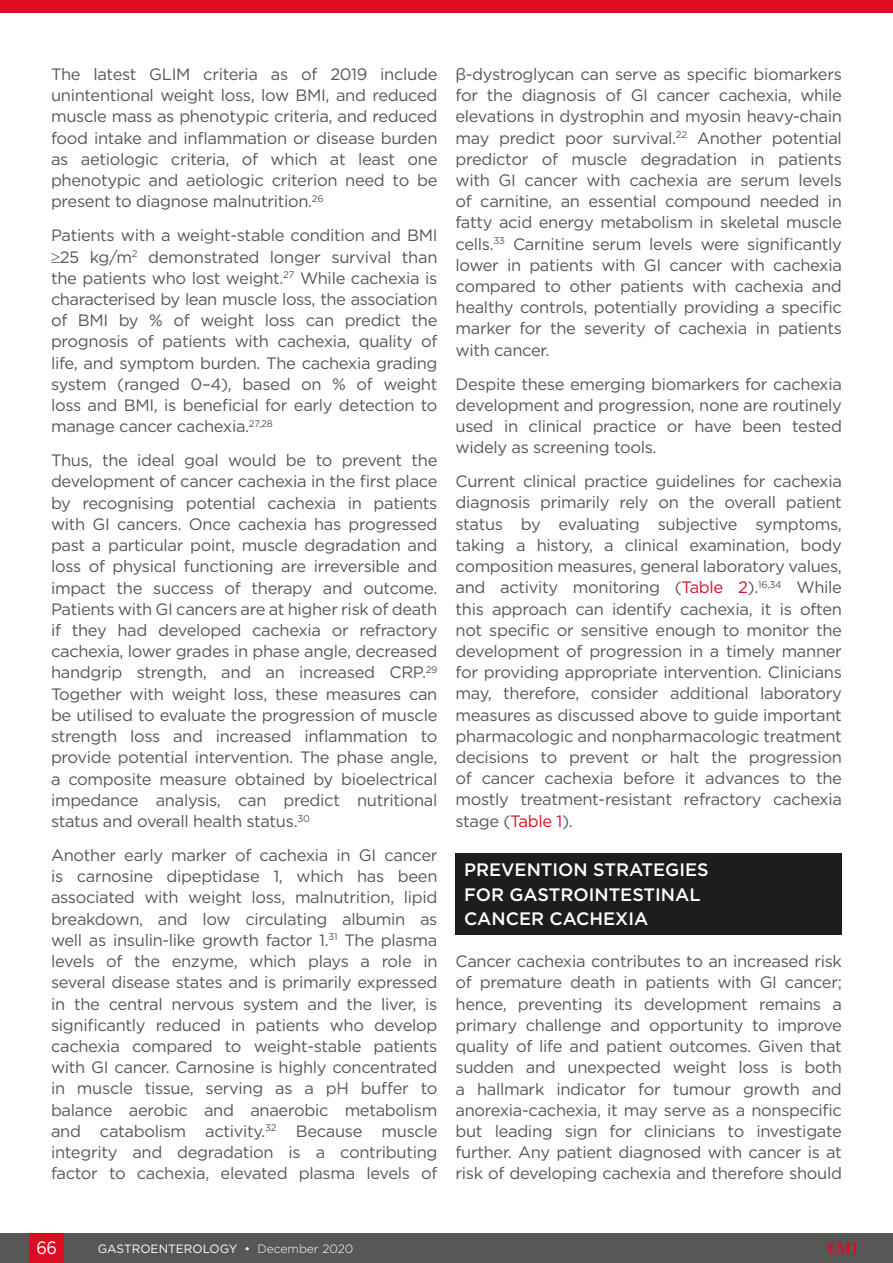
<style>
.page{position:relative;width:893px;height:1263px;background:#fff}
.page>*{position:absolute;margin:0;border:0;box-sizing:border-box;transform-origin:0 0}
.H1__Heading_1{font:500 18px/24.2px "Gotham";color:#fff}
.t1{font:18px "Gotham";color:#fff;scale:.9 1}
.Body_Text__Justifica{font:16.5px/21.1px "Gotham";letter-spacing:-.02em;color:#575756;text-align:justify}
.t2{font:700 15px "Palatino Linotype";color:#dc0c23}
.t3{font:12px "Gotham";color:#fff}
.s1{color:#dc0c23}
.s2{font-weight:300}
</style>
<div class="page">
<div style="left:0;top:1233px;width:893px;height:30px;background:#575756"></div>
<div style="left:30px;top:1233px;width:34px;height:30px;background:#dc0c23"></div>
<div style="left:0;top:0;width:893px;height:13px;background:#dc0c23"></div>
<div style="left:455px;top:853px;width:387px;height:82px;background:#1d1d1d"></div>
<p class="Body_Text__Justifica" style="left:51px;top:63px;width:388px">The latest GLIM criteria as of 2019 include unintentional weight loss, low BMI, and reduced muscle mass as phenotypic criteria, and reduced food intake and inflammation or disease burden as aetiologic criteria, of which at least one phenotypic and aetiologic criterion need to be present to diagnose malnutrition.<sup>26</sup></p>
<p class="Body_Text__Justifica" style="left:51px;top:224px;width:388px">Patients with a weight-stable condition and BMI ≥25 kg/m<sup>2</sup> demonstrated longer survival than the patients who lost weight.<sup>27</sup> While cachexia is characterised by lean muscle loss, the association of BMI by % of weight loss can predict the prognosis of patients with cachexia, quality of life, and symptom burden. The cachexia grading system (ranged 0–4), based on % of weight loss and BMI, is beneficial for early detection to manage cancer cachexia.<sup>27,28</sup></p>
<p class="Body_Text__Justifica" style="left:51px;top:449px;width:388px">Thus, the ideal goal would be to prevent the development of cancer cachexia in the first place by recognising potential cachexia in patients with GI cancers. Once cachexia has progressed past a particular point, muscle degradation and loss of physical functioning are irreversible and impact the success of therapy and outcome.<br>Patients with GI cancers are at higher risk of death if they had developed cachexia or refractory cachexia, lower grades in phase angle, decreased handgrip strength, and an increased CRP.<sup>29<br></sup>Together with weight loss, these measures can be utilised to evaluate the progression of muscle strength loss and increased inflammation to provide potential intervention. The phase angle, a composite measure obtained by bioelectrical impedance analysis, can predict nutritional status and overall health status.<sup>30</sup></p>
<p class="Body_Text__Justifica" style="left:51px;top:844px;width:388px">Another early marker of cachexia in GI cancer is carnosine dipeptidase 1, which has been associated with weight loss, malnutrition, lipid breakdown, and low circulating albumin as well as insulin-like growth factor 1.<sup>31</sup> The plasma levels of the enzyme, which plays a role in several disease states and is primarily expressed in the central nervous system and the liver, is significantly reduced in patients who develop cachexia compared to weight-stable patients with GI cancer. Carnosine is highly concentrated in muscle tissue, serving as a pH buffer to balance aerobic and anaerobic metabolism and catabolism activity.<sup>32</sup> Because muscle integrity and degradation is a contributing factor to cachexia, elevated plasma levels of</p>
<p class="Body_Text__Justifica" style="left:455px;top:63px;width:388px">β-dystroglycan can serve as specific biomarkers for the diagnosis of GI cancer cachexia, while elevations in dystrophin and myosin heavy-chain may predict poor survival.<sup>22</sup> Another potential predictor of muscle degradation in patients with GI cancer with cachexia are serum levels of carnitine, an essential compound needed in fatty acid energy metabolism in skeletal muscle cells.<sup>33</sup> Carnitine serum levels were significantly lower in patients with GI cancer with cachexia compared to other patients with cachexia and healthy controls, potentially providing a specific marker for the severity of cachexia in patients with cancer.</p>
<p class="Body_Text__Justifica" style="left:455px;top:373px;width:388px">Despite these emerging biomarkers for cachexia development and progression, none are routinely used in clinical practice or have been tested widely as screening tools.</p>
<p class="Body_Text__Justifica" style="left:455px;top:470px;width:388px">Current clinical practice guidelines for cachexia diagnosis primarily rely on the overall patient status by evaluating subjective symptoms, taking a history, a clinical examination, body composition measures, general laboratory values, and activity monitoring (<span class="s1">Table 2</span>).<sup>16,34</sup> While this approach can identify cachexia, it is often not specific or sensitive enough to monitor the development of progression in a timely manner for providing appropriate intervention. Clinicians may, therefore, consider additional laboratory measures as discussed above to guide important pharmacologic and nonpharmacologic treatment decisions to prevent or halt the progression of cancer cachexia before it advances to the mostly treatment-resistant refractory cachexia stage (<span class="s1">Table 1</span>).</p>
<p class="H1__Heading_1" style="left:464px;top:858px;width:246px">PREVENTION STRATEGIES<br>FOR GASTROINTESTINAL<br>CANCER CACHEXIA</p>
<p class="Body_Text__Justifica" style="left:455px;top:950px;width:388px">Cancer cachexia contributes to an increased risk of premature death in patients with GI cancer; hence, preventing its development remains a primary challenge and opportunity to improve quality of life and patient outcomes. Given that sudden and unexpected weight loss is both a hallmark indicator for tumour growth and anorexia-cachexia, it may serve as a nonspecific but leading sign for clinicians to investigate further. Any patient diagnosed with cancer is at risk of developing cachexia and therefore should</p>
<p class="t1" style="left:36px;top:1236px;width:24px">66</p>
<p class="t3" style="left:98px;top:1241px;width:257px">GASTROENTEROLOGY • <span class="s2">December 2020</span></p>
<p class="t2" style="left:827px;top:1238px;width:32px">EMJ</p>
</div>
